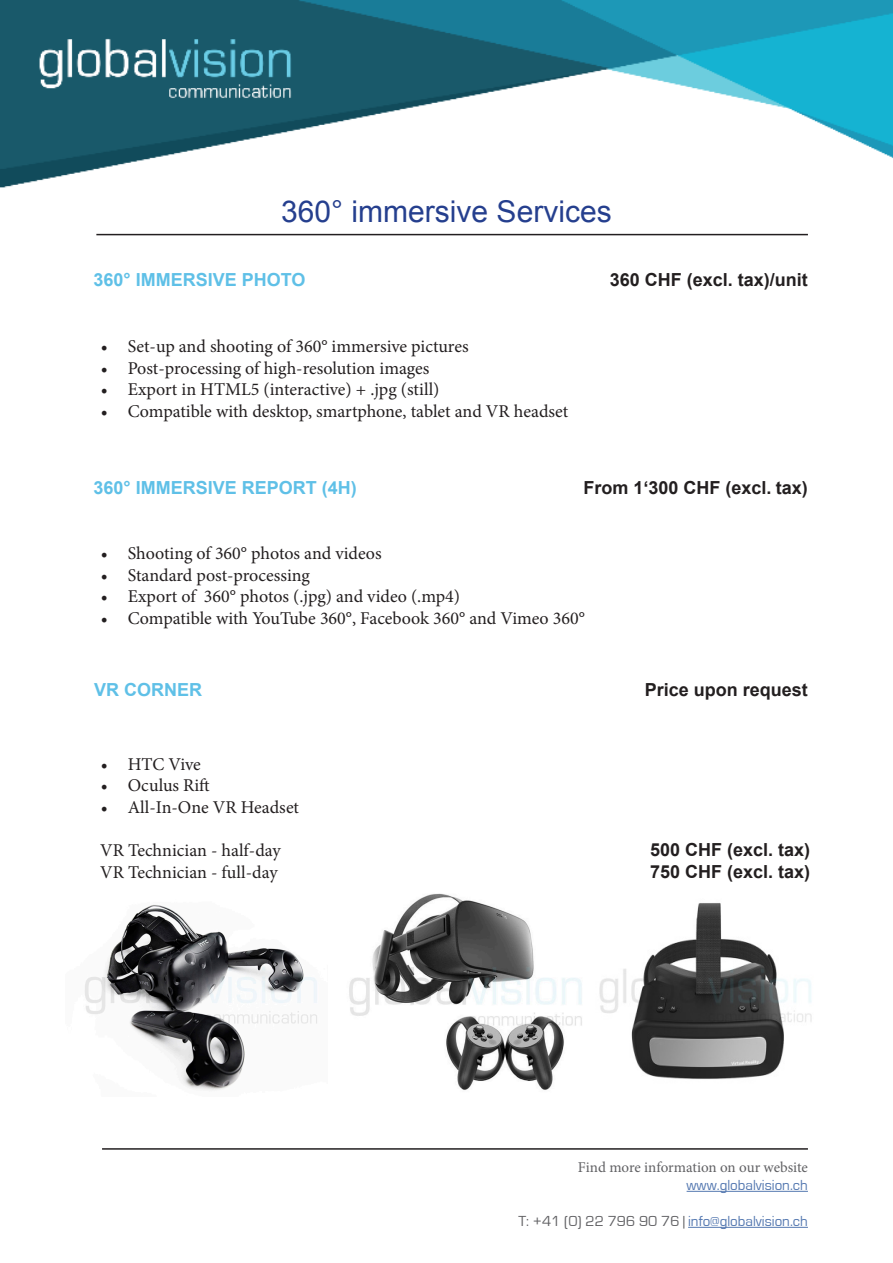
<style>
.page{position:relative;width:893px;height:1263px;background:#fff}
.page>*{position:absolute;margin:0;border:0;box-sizing:border-box;transform-origin:0 0}
.t1{font:30px "Arial";color:#253f8e}
.t2{font:18px "Minion Pro";color:#231f20}
.t3{font:700 18px "Arial";color:#231f20}
.t4{font:700 18px "Arial";color:#5fc0e7}
.t5{font:15px "Eurostile";color:#5377b0}
.t6{font:15px "Minion Pro";letter-spacing:-.005em;color:#616164}
.s1{color:#616164}
</style>
<div class="page">
<img style="left:0;top:0;width:893px;height:188px">
<hr style="left:96px;top:234px;width:712px;height:1px;background:#231f20">
<hr style="left:102px;top:1148px;width:706px;height:2px;background:#231f20">
<hr style="left:687px;top:1191px;width:121px;height:1px;background:#5377b0">
<hr style="left:688px;top:1227px;width:120px;height:1px;background:#5377b0">
<img style="left:85px;top:905px;width:232px;height:186px">
<img style="left:349px;top:893px;width:233px;height:197px">
<img style="left:599px;top:903px;width:213px;height:176px">
<p class="t1" style="left:281px;top:192px;width:332px">360° immersive Services</p>
<p class="t4" style="left:94px;top:267px;width:213px">360° IMMERSIVE PHOTO</p>
<p class="t3" style="left:610px;top:267px;width:200px">360 CHF (excl. tax)/unit</p>
<p class="t2" style="left:101px;top:334px;width:369px">• Set-up and shooting of 360° immersive pictures</p>
<p class="t2" style="left:101px;top:356px;width:330px">• Post-processing of high-resolution images</p>
<p class="t2" style="left:101px;top:377px;width:340px">• Export in HTML5 (interactive) + .jpg (still)</p>
<p class="t2" style="left:101px;top:399px;width:469px">• Compatible with desktop, smartphone, tablet and VR headset</p>
<p class="t4" style="left:94px;top:475px;width:265px">360° IMMERSIVE REPORT (4H)</p>
<p class="t3" style="left:584px;top:475px;width:226px">From 1‘300 CHF (excl. tax)</p>
<p class="t2" style="left:101px;top:541px;width:282px">• Shooting of 360° photos and videos</p>
<p class="t2" style="left:101px;top:563px;width:211px">• Standard post-processing</p>
<p class="t2" style="left:101px;top:584px;width:361px">• Export of 360° photos (.jpg) and video (.mp4)</p>
<p class="t2" style="left:101px;top:606px;width:486px">• Compatible with YouTube 360°, Facebook 360° and Vimeo 360°</p>
<p class="t4" style="left:94px;top:677px;width:109px">VR CORNER</p>
<p class="t3" style="left:645px;top:677px;width:165px">Price upon request</p>
<p class="t2" style="left:101px;top:752px;width:102px">• HTC Vive</p>
<p class="t2" style="left:101px;top:773px;width:111px">• Oculus Rift</p>
<p class="t2" style="left:101px;top:795px;width:200px">• All-In-One VR Headset</p>
<p class="t2" style="left:100px;top:839px;width:182px">VR Technician - half-day</p>
<p class="t3" style="left:650px;top:838px;width:162px">500 CHF (excl. tax)</p>
<p class="t2" style="left:100px;top:860px;width:179px">VR Technician - full-day</p>
<p class="t3" style="left:650px;top:860px;width:162px">750 CHF (excl. tax)</p>
<p class="t6" style="left:578px;top:1157px;width:232px">Find more information on our website</p>
<p class="t5" style="left:687px;top:1177px;width:123px">www.globalvision.ch</p>
<p class="t5" style="left:518px;top:1213px;width:291px"><span class="s1">T: +41 (0) 22 796 90 76 |</span> info@globalvision.ch</p>
</div>
